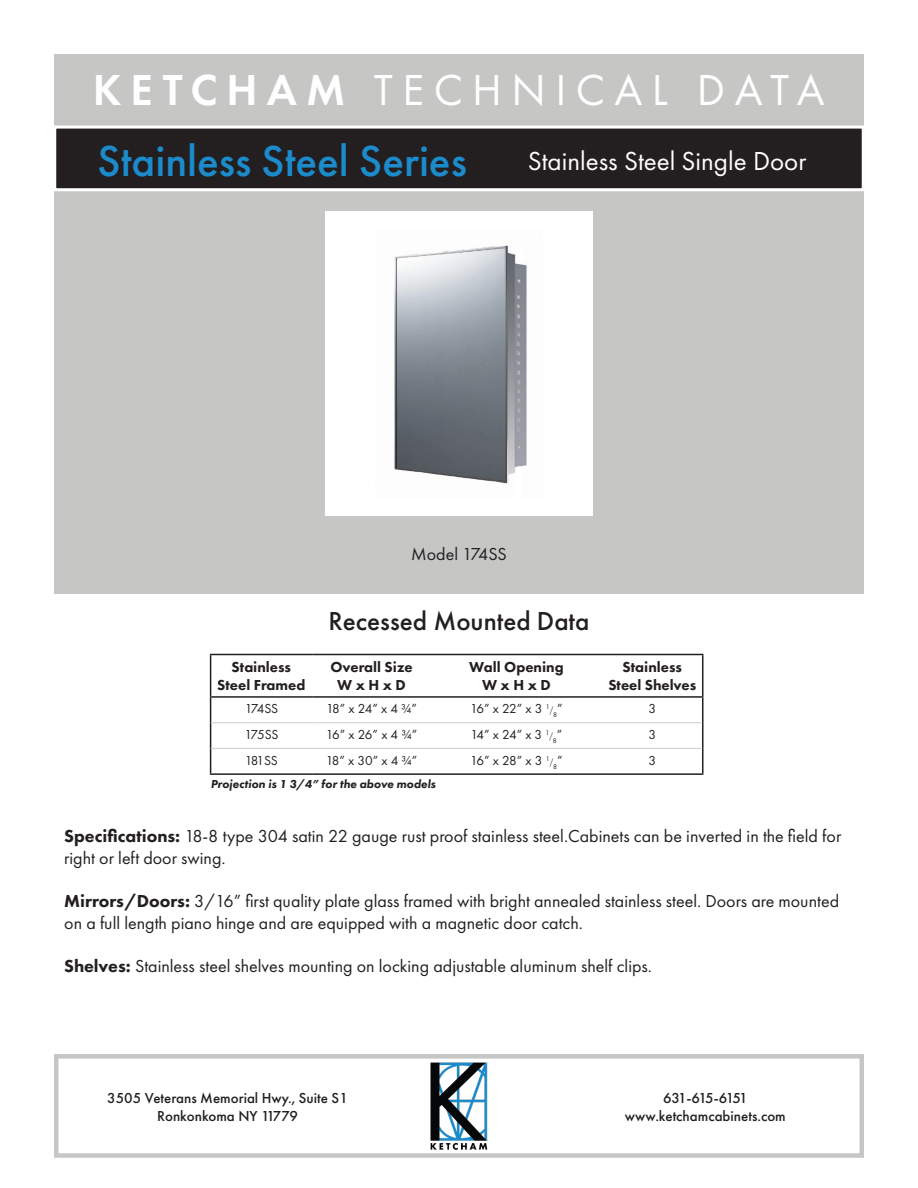
<style>
.page{position:relative;width:918px;height:1188px;background:#fff}
.page>*{position:absolute;margin:0;border:0;box-sizing:border-box;transform-origin:0 0}
.t1{font:45px "Futura PT";letter-spacing:.21em;color:#fff}
.t2{font:500 45px "Futura PT";color:#1b8bcb}
.t3{font:27px "Futura PT";color:#fff}
.t4{font:500 27px "Futura PT";color:#231f20}
.t5{font:18px/21.6px "Futura PT";color:#231f20}
.t6{font:500 15px/18px "Futura PT";color:#231f20;text-align:center}
.t7{font:800 15px/18px "Futura PT";color:#231f20;text-align:center}
.t8{font:13.5px "Futura PT";letter-spacing:-.07em;color:#231f20}
.t9{font:italic 800 12px "Futura PT";color:#231f20}
.s1{font-weight:600}
.s2{font-size:9px}
.s3{font-weight:800}
</style>
<div class="page">
<div style="left:54px;top:1054px;width:810px;height:104px;border:4px solid #c6c6c5"></div>
<img style="left:430px;top:1062px;width:58px;height:88px">
<div style="left:54px;top:54px;width:810px;height:540px;background:#c6c6c5"></div>
<img style="left:325px;top:211px;width:268px;height:305px">
<div style="left:55px;top:127px;width:808px;height:63px;background:#231f20"></div>
<div style="left:53px;top:126px;width:812px;height:65px;border:3px solid #fff"></div>
<svg style="left:211px;top:655px;width:491px;height:41px"></svg>
<hr style="left:210px;top:654px;width:102px;height:1px;background:#231f20">
<hr style="left:210px;top:655px;width:1px;height:41px;background:#231f20">
<hr style="left:312px;top:654px;width:119px;height:1px;background:#231f20">
<hr style="left:431px;top:654px;width:171px;height:1px;background:#231f20">
<hr style="left:602px;top:654px;width:101px;height:1px;background:#231f20">
<hr style="left:702px;top:655px;width:2px;height:41px;background:#231f20">
<hr style="left:210px;top:696px;width:102px;height:2px;background:#231f20">
<hr style="left:312px;top:696px;width:119px;height:2px;background:#231f20">
<hr style="left:431px;top:696px;width:171px;height:2px;background:#231f20">
<hr style="left:602px;top:696px;width:101px;height:2px;background:#231f20">
<hr style="left:702px;top:698px;width:2px;height:25px;background:#231f20">
<hr style="left:702px;top:723px;width:2px;height:25px;background:#231f20">
<svg style="left:210px;top:697px;width:493px;height:76px"></svg>
<hr style="left:702px;top:748px;width:2px;height:25px;background:#231f20">
<hr style="left:210px;top:773px;width:102px;height:2px;background:#231f20">
<hr style="left:312px;top:773px;width:119px;height:2px;background:#231f20">
<hr style="left:431px;top:773px;width:171px;height:2px;background:#231f20">
<hr style="left:602px;top:773px;width:101px;height:2px;background:#231f20">
<hr style="left:211px;top:722px;width:101px;height:1px;background:#d1d2d4">
<hr style="left:312px;top:722px;width:119px;height:1px;background:#d1d2d4">
<hr style="left:431px;top:722px;width:171px;height:1px;background:#d1d2d4">
<hr style="left:602px;top:722px;width:100px;height:1px;background:#d1d2d4">
<hr style="left:211px;top:748px;width:101px;height:1px;background:#d1d2d4">
<hr style="left:312px;top:748px;width:119px;height:1px;background:#d1d2d4">
<hr style="left:431px;top:748px;width:171px;height:1px;background:#d1d2d4">
<hr style="left:602px;top:748px;width:100px;height:1px;background:#d1d2d4">
<p class="t1" style="left:93px;top:64px;width:733px"><span class="s1">KETCHAM</span> TECHNICAL DATA</p>
<p class="t2" style="left:98px;top:133px;width:371px">Stainless Steel Series</p>
<p class="t3" style="left:528px;top:145px;width:280px">Stainless Steel Single Door</p>
<p class="t5" style="left:411px;top:543px;width:97px">Model 174SS</p>
<p class="t4" style="left:328px;top:604px;width:263px">Recessed Mounted Data</p>
<p class="t7" style="left:217px;top:658px;width:90px">Stainless<br>Steel Framed</p>
<p class="t7" style="left:330px;top:658px;width:84px">Overall Size</p>
<p class="t7" style="left:337px;top:676px;width:70px">W x H x D</p>
<p class="t7" style="left:469px;top:658px;width:96px">Wall Opening</p>
<p class="t7" style="left:482px;top:676px;width:70px">W x H x D</p>
<p class="t7" style="left:608px;top:658px;width:89px">Stainless<br>Steel Shelves</p>
<p class="t8" style="left:245px;top:701px;width:35px">174SS</p>
<p class="t8" style="left:326px;top:701px;width:92px">18” x 24” x 4 3/4”</p>
<p class="t8" style="left:470px;top:701px;width:94px">16” x 22” x 3 <sup>1</sup><span class="s2">/</span><sub>8</sub>”</p>
<p class="t8" style="left:649px;top:701px;width:9px">3</p>
<p class="t8" style="left:244px;top:726px;width:36px">175SS</p>
<p class="t8" style="left:326px;top:726px;width:93px">16” x 26” x 4 3/4”</p>
<p class="t8" style="left:470px;top:726px;width:94px">14” x 24” x 3 <sup>1</sup><span class="s2">/</span><sub>8</sub>”</p>
<p class="t8" style="left:649px;top:726px;width:9px">3</p>
<p class="t8" style="left:245px;top:752px;width:35px">181SS</p>
<p class="t8" style="left:326px;top:752px;width:93px">18” x 30” x 4 3/4”</p>
<p class="t8" style="left:470px;top:752px;width:94px">16” x 28” x 3 <sup>1</sup><span class="s2">/</span><sub>8</sub>”</p>
<p class="t8" style="left:649px;top:752px;width:9px">3</p>
<p class="t9" style="left:211px;top:776px;width:227px">Projection is 1 3/4” for the above models</p>
<p class="t5" style="left:64px;top:826px;width:779px"><span class="s3">Specifications:</span> 18-8 type 304 satin 22 gauge rust proof stainless steel.Cabinets can be inverted in the field for right or left door swing.</p>
<p class="t5" style="left:64px;top:890px;width:776px"><span class="s3">Mirrors/Doors:</span> 3/16” first quality plate glass framed with bright annealed stainless steel. Doors are mounted on a full length piano hinge and are equipped with a magnetic door catch.</p>
<p class="t5" style="left:64px;top:955px;width:589px"><span class="s3">Shelves:</span> Stainless steel shelves mounting on locking adjustable aluminum shelf clips.</p>
<p class="t6" style="left:107px;top:1089px;width:242px">3505 Veterans Memorial Hwy., Suite S1<br>Ronkonkoma NY 11779</p>
<p class="t6" style="left:625px;top:1089px;width:162px">631-615-6151 www.ketchamcabinets.com</p>
</div>
